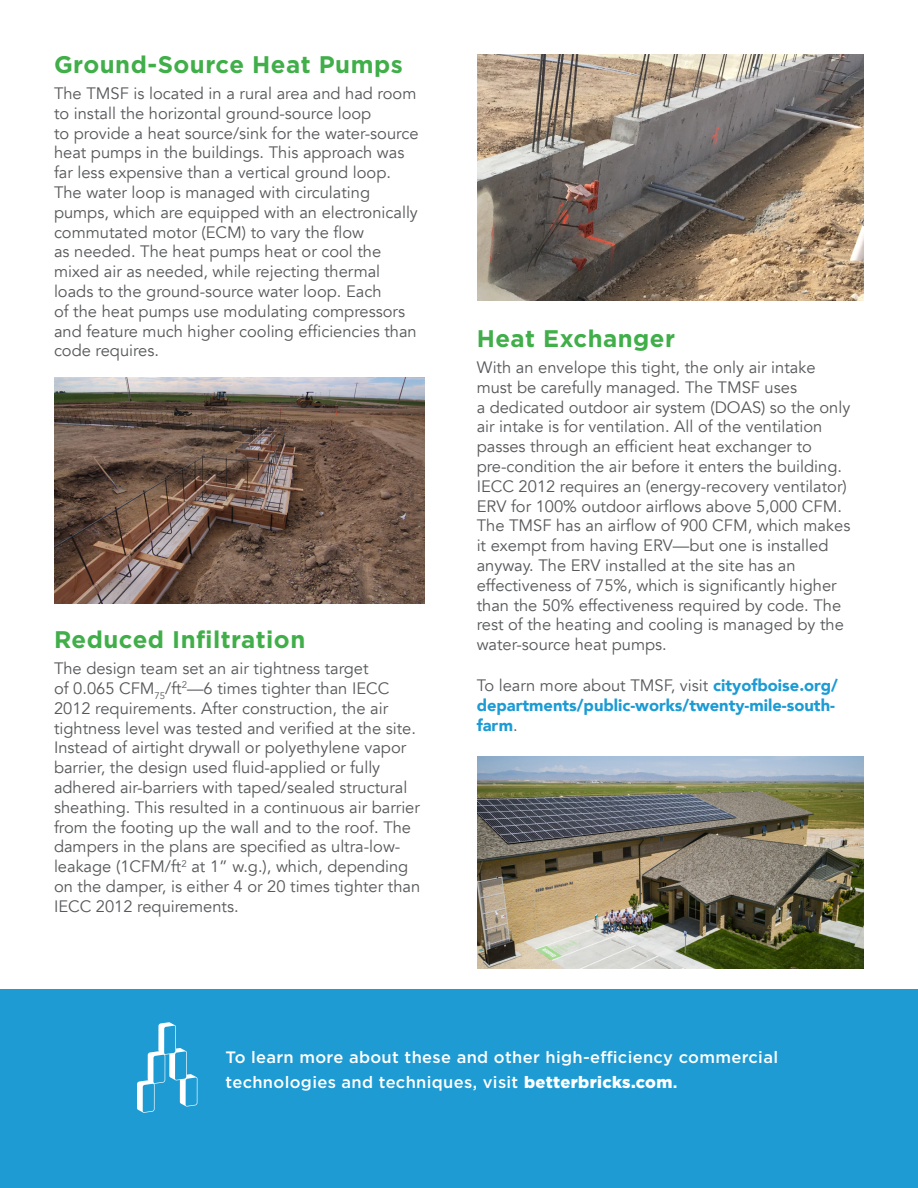
<style>
.page{position:relative;width:918px;height:1188px;background:#fff}
.page>*{position:absolute;margin:0;border:0;box-sizing:border-box;transform-origin:0 0}
.t1{font:700 24px "Gotham";letter-spacing:.02em;color:#40ae49}
.t2{font:16.5px/19.8px "Avenir";color:#57585a}
.t3{font:500 16.5px/25.5px "Gotham";letter-spacing:.02em;color:#fff}
.t4{font:900 16.5px/19.8px "Avenir";color:#1c9bd4}
.s1{font-weight:400;color:#57585a}
.s2{font-weight:900}
.s3{font-weight:700}
</style>
<div class="page">
<div style="left:0;top:989px;width:918px;height:199px;background:#1e9bd3"></div>
<svg style="left:137px;top:1022px;width:60px;height:91px"></svg>
<img style="left:54px;top:378px;width:370px;height:225px">
<img style="left:477px;top:54px;width:387px;height:246px">
<img style="left:477px;top:756px;width:387px;height:213px">
<p class="t1" style="left:54px;top:49px;width:350px">Ground-Source Heat Pumps</p>
<p class="t2" style="left:54px;top:84px;width:364px">The TMSF is located in a rural area and had room to install the horizontal ground-source loop</p>
<p class="t2" style="left:54px;top:123px;width:366px">to provide a heat source/sink for the water-source heat pumps in the buildings. This approach was far less expensive than a vertical ground loop.<br>The water loop is managed with circulating pumps, which are equipped with an electronically commutated motor (ECM) to vary the flow</p>
<p class="t2" style="left:54px;top:242px;width:329px;text-align:justify">as needed. The heat pumps heat or cool the mixed air as needed, while rejecting thermal loads to the ground-source water loop. Each</p>
<p class="t2" style="left:54px;top:302px;width:364px">of the heat pumps use modulating compressors and feature much higher cooling efficiencies than code requires.</p>
<p class="t1" style="left:54px;top:624px;width:253px">Reduced Infiltration</p>
<p class="t2" style="left:54px;top:659px;width:316px">The design team set an air tightness target</p>
<p class="t2" style="left:54px;top:679px;width:368px">of 0.065 CFM<sub>75</sub>/ft<sup>2</sup>—6 times tighter than IECC 2012 requirements. After construction, the air tightness level was tested and verified at the site.<br>Instead of airtight drywall or polyethylene vapor barrier, the design used fluid-applied or fully adhered air-barriers with taped/sealed structural sheathing. This resulted in a continuous air barrier from the footing up the wall and to the roof. The dampers in the plans are specified as ultra-low&shy;leakage (1CFM/ft<sup>2</sup> at 1” w.g.), which, depending on the damper, is either 4 or 20 times tighter than IECC 2012 requirements.</p>
<p class="t1" style="left:477px;top:323px;width:200px">Heat Exchanger</p>
<p class="t2" style="left:477px;top:358px;width:340px">With an envelope this tight, the only air intake must be carefully managed. The TMSF uses</p>
<p class="t2" style="left:477px;top:397px;width:375px">a dedicated outdoor air system (DOAS) so the only air intake is for ventilation. All of the ventilation passes through an efficient heat exchanger to pre-condition the air before it enters the building.<br>IECC 2012 requires an (energy-recovery ventilator)<br>ERV for 100% outdoor airflows above 5,000 CFM.<br>The TMSF has an airflow of 900 CFM, which makes it exempt from having ERV—but one is installed anyway. The ERV installed at the site has an effectiveness of 75%, which is significantly higher than the 50% effectiveness required by code. The rest of the heating and cooling is managed by the water-source heat pumps.</p>
<p class="t4" style="left:477px;top:675px;width:363px"><span class="s1">To learn more about TMSF, visit</span> cityofboise.org/ departments/public-works/twenty-mile-south&shy;farm<span class="s1">.</span></p>
<p class="t3" style="left:226px;top:1044px;width:554px">To learn more about these and other high-efficiency commercial technologies and techniques, visit <span class="s2">betterbricks.com</span><span class="s3">.</span></p>
</div>
